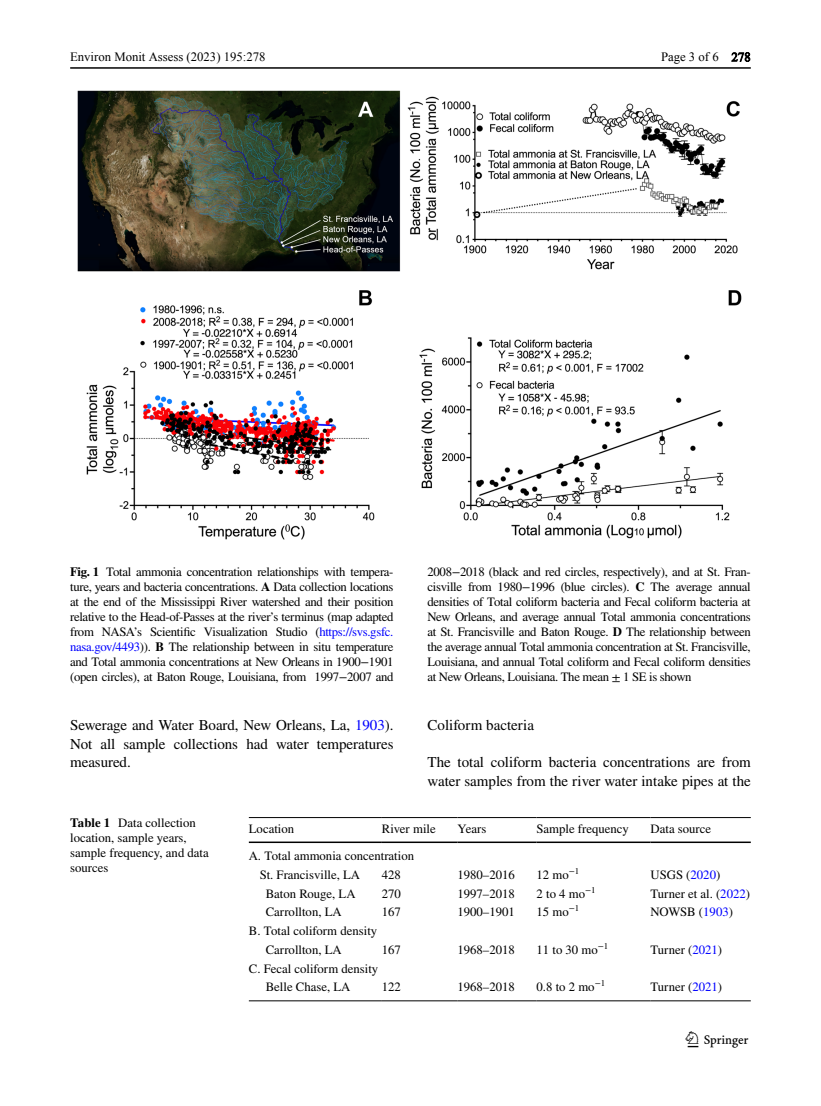
<style>
.page{position:relative;width:821px;height:1106px;background:#fff}
.page>*{position:absolute;margin:0;border:0;box-sizing:border-box;transform-origin:0 0}
.t1{font:22.5px "Springnew Regular 3";color:#000}
.t2{font:15px/18.8px "STIX";color:#000;text-align:justify}
.t3{font:12.75px/15px "STIX";color:#000}
.t4{font:12.75px "Times New Roman";color:#000}
.s1{font-weight:700}
.s2{color:#00f}
</style>
<div class="page">
<hr style="left:70px;top:67px;width:680px;height:2px;background:#000">
<img style="left:77px;top:90px;width:665px;height:450px">
<hr style="left:249px;top:817px;width:133px;height:1px;background:#000">
<hr style="left:249px;top:841px;width:133px;height:2px;background:#000">
<hr style="left:382px;top:817px;width:75px;height:1px;background:#000">
<hr style="left:382px;top:841px;width:75px;height:2px;background:#000">
<hr style="left:457px;top:817px;width:79px;height:1px;background:#000">
<hr style="left:457px;top:841px;width:79px;height:2px;background:#000">
<hr style="left:536px;top:817px;width:114px;height:1px;background:#000">
<hr style="left:536px;top:841px;width:114px;height:2px;background:#000">
<hr style="left:650px;top:817px;width:100px;height:1px;background:#000">
<hr style="left:650px;top:841px;width:100px;height:2px;background:#000">
<hr style="left:249px;top:1000px;width:133px;height:1px;background:#000">
<hr style="left:382px;top:1000px;width:75px;height:1px;background:#000">
<hr style="left:457px;top:1000px;width:79px;height:1px;background:#000">
<hr style="left:536px;top:1000px;width:114px;height:1px;background:#000">
<hr style="left:650px;top:1000px;width:100px;height:1px;background:#000">
<p class="t4" style="left:70px;top:52px;width:197px">Environ Monit Assess (2023) 195:278</p>
<p class="t4" style="left:661px;top:52px;width:91px">Page 3 of 6 278</p>
<p class="t3" style="left:70px;top:565px;width:325px;text-align:justify"><span class="s1">Fig. 1</span> Total ammonia concentration relationships with tempera&shy;ture, years and bacteria concentrations. <span class="s1">A</span> Data collection locations at the end of the Mississippi River watershed and their position relative to the Head-of-Passes at the river’s terminus (map adapted from NASA’s Scientific Visualization Studio (<span class="s2">https://svs.gsfc. nasa.gov/4493</span>)). <span class="s1">B</span> The relationship between in situ temperature and Total ammonia concentrations at New Orleans in 1900−1901 (open circles), at Baton Rouge, Louisiana, from 1997−2007 and</p>
<p class="t3" style="left:427px;top:565px;width:325px;text-align:justify">2008−2018 (black and red circles, respectively), and at St. Fran&shy;cisville from 1980−1996 (blue circles). <span class="s1">C</span> The average annual densities of Total coliform bacteria and Fecal coliform bacteria at New Orleans, and average annual Total ammonia concentrations at St. Francisville and Baton Rouge. <span class="s1">D</span> The relationship between the average annual Total ammonia concentration at St. Francisville, Louisiana, and annual Total coliform and Fecal coliform densities at New Orleans, Louisiana. The mean ± 1 SE is shown</p>
<p class="t2" style="left:70px;top:716px;width:325px">Sewerage and Water Board, New Orleans, La, <span class="s2">1903</span>).<br>Not all sample collections had water temperatures measured.</p>
<p class="t2" style="left:427px;top:716px;width:108px">Coliform bacteria</p>
<p class="t2" style="left:427px;top:754px;width:325px">The total coliform bacteria concentrations are from water samples from the river water intake pipes at the</p>
<p class="t3" style="left:70px;top:815px;width:140px"><span class="s1">Table 1</span> Data collection location, sample years, sample frequency, and data sources</p>
<p class="t3" style="left:249px;top:821px;width:47px">Location</p>
<p class="t3" style="left:382px;top:821px;width:55px">River mile</p>
<p class="t3" style="left:457px;top:821px;width:30px">Years</p>
<p class="t3" style="left:536px;top:821px;width:94px">Sample frequency</p>
<p class="t3" style="left:650px;top:821px;width:62px">Data source</p>
<p class="t3" style="left:260px;top:847px;width:156px;line-height:18.8px;text-indent:-11px">A. Total ammonia concentration<br>St. Francisville, LA</p>
<p class="t3" style="left:382px;top:868px;width:21px">428</p>
<p class="t3" style="left:457px;top:868px;width:59px">1980–2016</p>
<p class="t3" style="left:536px;top:868px;width:44px">12 mo<sup>−1</sup></p>
<p class="t3" style="left:650px;top:868px;width:71px">USGS (<span class="s2">2020</span>)</p>
<p class="t3" style="left:266px;top:886px;width:91px">Baton Rouge, LA</p>
<p class="t3" style="left:382px;top:886px;width:21px">270</p>
<p class="t3" style="left:457px;top:886px;width:59px">1997–2018</p>
<p class="t3" style="left:536px;top:886px;width:61px">2 to 4 mo<sup>−1</sup></p>
<p class="t3" style="left:650px;top:886px;width:101px">Turner et al. (<span class="s2">2022</span>)</p>
<p class="t3" style="left:266px;top:905px;width:78px">Carrollton, LA</p>
<p class="t3" style="left:382px;top:905px;width:21px">167</p>
<p class="t3" style="left:457px;top:905px;width:59px">1900–1901</p>
<p class="t3" style="left:536px;top:905px;width:44px">15 mo<sup>−1</sup></p>
<p class="t3" style="left:650px;top:905px;width:84px">NOWSB (<span class="s2">1903</span>)</p>
<p class="t3" style="left:266px;top:922px;width:113px;line-height:18.8px;text-indent:-17px">B. Total coliform density<br>Carrollton, LA</p>
<p class="t3" style="left:382px;top:943px;width:21px">167</p>
<p class="t3" style="left:457px;top:943px;width:59px">1968–2018</p>
<p class="t3" style="left:536px;top:943px;width:73px">11 to 30 mo<sup>−1</sup></p>
<p class="t3" style="left:650px;top:943px;width:73px">Turner (<span class="s2">2021</span>)</p>
<p class="t3" style="left:266px;top:959px;width:114px;line-height:18.8px;text-indent:-17px">C. Fecal coliform density<br>Belle Chase, LA</p>
<p class="t3" style="left:382px;top:980px;width:21px">122</p>
<p class="t3" style="left:457px;top:980px;width:59px">1968–2018</p>
<p class="t3" style="left:536px;top:980px;width:70px">0.8 to 2 mo<sup>−1</sup></p>
<p class="t3" style="left:650px;top:980px;width:73px">Turner (<span class="s2">2021</span>)</p>
<h1 class="t1" style="left:687px;top:1031px;width:62px">1 3</h1>
</div>
